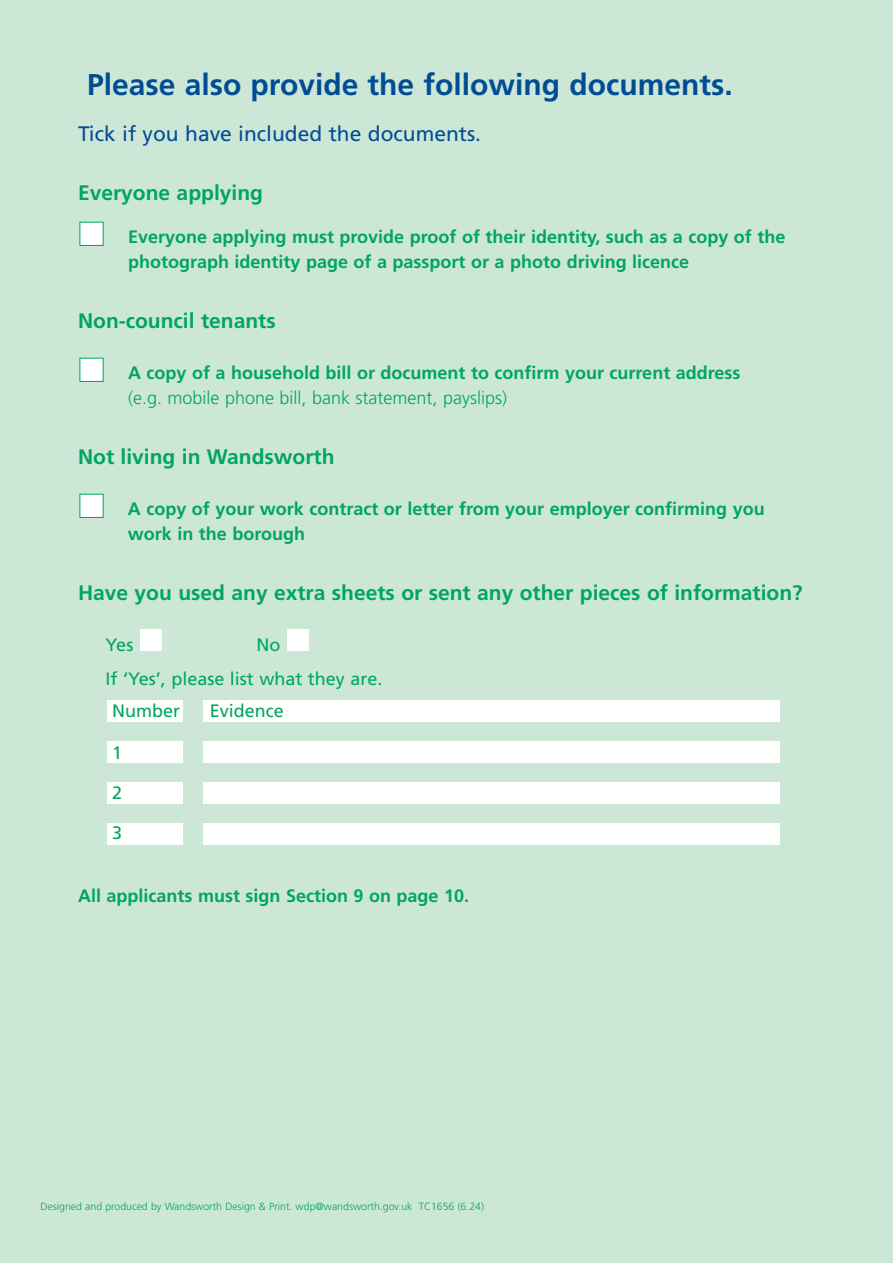
<style>
.page{position:relative;width:893px;height:1263px;background:#cde7d7}
.page>*{position:absolute;margin:0;border:0;box-sizing:border-box;transform-origin:0 0}
.t1{font:700 30px "Frutiger LT";color:#014d95}
.t2{font:700 21px "Frutiger LT";color:#00a65f}
.t3{font:21px "Frutiger LT";color:#014d95}
.t4{font:700 18px/25.5px "Frutiger LT";color:#00a65f}
.t5{font:18px/34px "Frutiger LT";color:#00a65f}
.t6{font:300 18px "Frutiger LT";color:#00a65f}
.t7{font:300 10.5px "Frutiger LT";color:#00a65f}
</style>
<div class="page">
<div style="left:80px;top:359px;width:23px;height:22px;background:#fff"></div>
<div style="left:80px;top:223px;width:23px;height:22px;background:#fff"></div>
<div style="left:203px;top:823px;width:576px;height:21px;background:#fff"></div>
<div style="left:107px;top:823px;width:75px;height:21px;background:#fff"></div>
<div style="left:203px;top:782px;width:576px;height:22px;background:#fff"></div>
<div style="left:107px;top:782px;width:75px;height:22px;background:#fff"></div>
<div style="left:203px;top:742px;width:576px;height:21px;background:#fff"></div>
<div style="left:107px;top:742px;width:75px;height:21px;background:#fff"></div>
<div style="left:203px;top:701px;width:576px;height:21px;background:#fff"></div>
<div style="left:107px;top:701px;width:75px;height:21px;background:#fff"></div>
<div style="left:288px;top:630px;width:21px;height:21px;background:#fff"></div>
<div style="left:140px;top:630px;width:22px;height:21px;background:#fff"></div>
<div style="left:80px;top:495px;width:23px;height:22px;background:#fff"></div>
<h1 class="t1" style="left:87px;top:72px;width:647px">Please also provide the following documents.</h1>
<p class="t3" style="left:78px;top:125px;width:404px">Tick if you have included the documents.</p>
<p class="t2" style="left:78px;top:185px;width:186px">Everyone applying</p>
<p class="t4" style="left:128px;top:225px;width:659px">Everyone applying must provide proof of their identity, such as a copy of the photograph identity page of a passport or a photo driving licence</p>
<p class="t2" style="left:78px;top:312px;width:199px">Non-council tenants</p>
<p class="t4" style="left:128px;top:361px;width:614px">A copy of a household bill or document to confirm your current address</p>
<p class="t6" style="left:128px;top:391px;width:381px">(e.g. mobile phone bill, bank statement, payslips)</p>
<p class="t2" style="left:78px;top:448px;width:258px">Not living in Wandsworth</p>
<p class="t4" style="left:128px;top:497px;width:638px">A copy of your work contract or letter from your employer confirming you work in the borough</p>
<p class="t2" style="left:78px;top:584px;width:726px">Have you used any extra sheets or sent any other pieces of information?</p>
<p class="t5" style="left:106px;top:629px;width:29px">Yes</p>
<p class="t5" style="left:106px;top:629px;width:278px;text-indent:151px">No<br>If ‘Yes’, please list what they are.</p>
<p class="t5" style="left:112px;top:695px;width:70px">Number</p>
<p class="t5" style="left:210px;top:695px;width:76px">Evidence</p>
<p class="t5" style="left:112px;top:737px;width:12px">1</p>
<p class="t5" style="left:112px;top:777px;width:12px">2</p>
<p class="t5" style="left:112px;top:817px;width:12px">3</p>
<p class="t4" style="left:78px;top:885px;width:393px">All applicants must sign Section 9 on page 10.</p>
<p class="t7" style="left:41px;top:1202px;width:445px">Designed and produced by Wandsworth Design &amp; Print. wdp@wandsworth.gov.uk TC1656 (6.24)</p>
</div>
